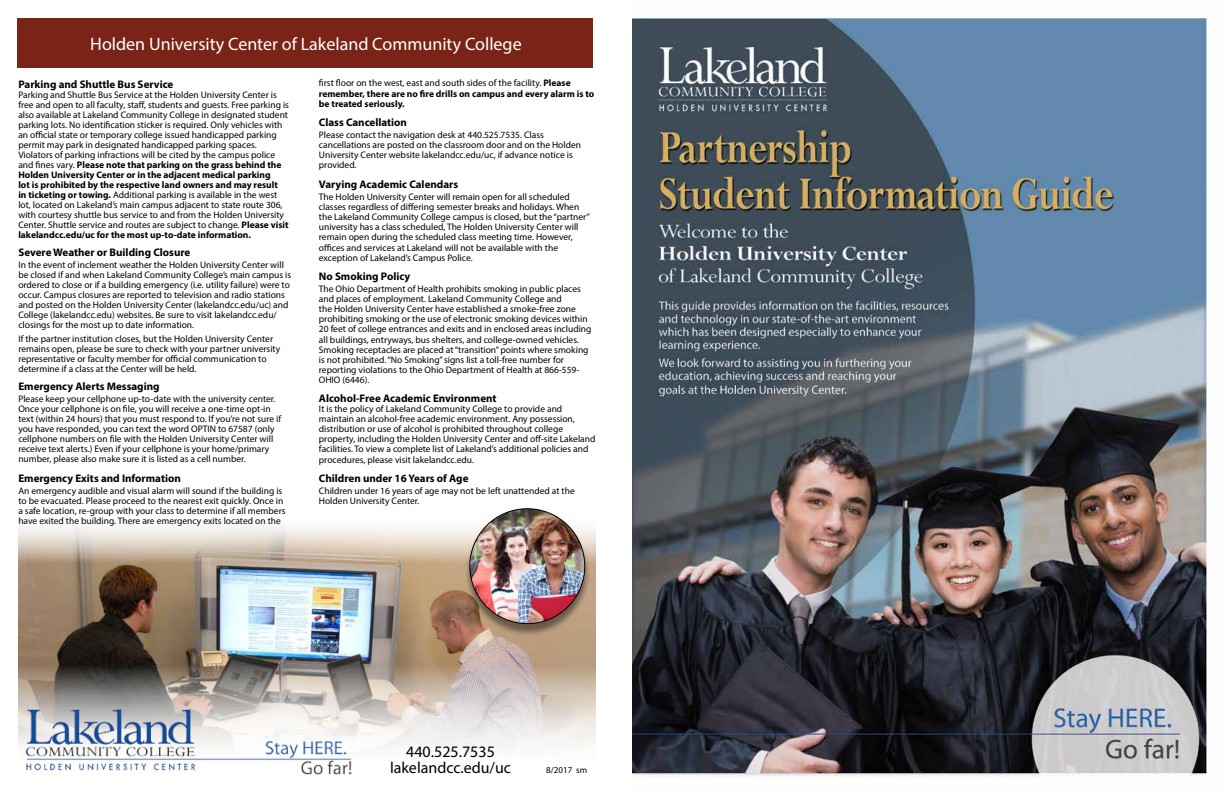
<style>
.page{position:relative;width:1224px;height:792px;background:#fff}
.page>*{position:absolute;margin:0;border:0;box-sizing:border-box;transform-origin:0 0}
.t1{font:18px "Myriad Pro";color:#fff}
.t2{font:16px/16px "Myriad Pro";color:#000;text-align:center}
.t3{font:700 11px "Myriad Pro";color:#000}
.t4{font:9.5px/10px "Myriad Pro";color:#000}
.t5{font:700 9.5px/10px "Myriad Pro";color:#000}
.t6{font:9px "Myriad Pro";color:#000}
.s1{font-weight:700}
.s2{font-weight:400}
</style>
<div class="page">
<div style="left:17px;top:18px;width:576px;height:50px;background:#792416"></div>
<img style="left:632px;top:16px;width:575px;height:761px">
<img style="left:18px;top:526px;width:578px;height:221px">
<div style="left:464px;top:510px;width:127px;height:127px;background:#000;opacity:.44"></div>
<img style="left:470px;top:509px;width:115px;height:115px;border-radius:57px">
<img style="left:22px;top:703px;width:333px;height:72px">
<h1 class="t1" style="left:90px;top:33px;width:433px">Holden University Center of Lakeland Community College</h1>
<p class="t3" style="left:18px;top:77px;width:156px">Parking and Shuttle Bus Service</p>
<p class="t4" style="left:18px;top:89px;width:272px">Parking and Shuttle Bus Service at the Holden University Center is free and open to all faculty, staff, students and guests. Free parking is also available at Lakeland Community College in designated student parking lots. No identification sticker is required. Only vehicles with an official state or temporary college issued handicapped parking permit may park in designated handicapped parking spaces.<br>Violators of parking infractions will be cited by the campus police and fines vary. <span class="s1">Please note that parking on the grass behind the Holden University Center or in the adjacent medical parking<br>lot is prohibited by the respective land owners and may result<br>in ticketing or towing.</span> Additional parking is available in the west lot, located on Lakeland’s main campus adjacent to state route 306, with courtesy shuttle bus service to and from the Holden University Center. Shuttle service and routes are subject to change. <span class="s1">Please visit lakelandcc.edu/uc for the most up-to-date information.</span></p>
<p class="t3" style="left:18px;top:245px;width:173px">Severe Weather or Building Closure</p>
<p class="t4" style="left:18px;top:259px;width:274px">In the event of inclement weather the Holden University Center will be closed if and when Lakeland Community College’s main campus is ordered to close or if a building emergency (i.e. utility failure) were to occur. Campus closures are reported to television and radio stations and posted on the Holden University Center (lakelandcc.edu/uc) and College (lakelandcc.edu) websites. Be sure to visit lakelandcc.edu/ closings for the most up to date information.</p>
<p class="t4" style="left:18px;top:333px;width:263px">If the partner institution closes, but the Holden University Center remains open, please be sure to check with your partner university representative or faculty member for official communication to determine if a class at the Center will be held.</p>
<p class="t3" style="left:18px;top:379px;width:143px">Emergency Alerts Messaging</p>
<p class="t4" style="left:18px;top:393px;width:264px">Please keep your cellphone up-to-date with the university center.<br>Once your cellphone is on file, you will receive a one-time opt-in text (within 24 hours) that you must respond to. If you’re not sure if you have responded, you can text the word OPTIN to 67587 (only cellphone numbers on file with the Holden University Center will receive text alerts.) Even if your cellphone is your home/primary number, please also make sure it is listed as a cell number.</p>
<p class="t3" style="left:18px;top:471px;width:164px">Emergency Exits and Information</p>
<p class="t4" style="left:18px;top:485px;width:269px">An emergency audible and visual alarm will sound if the building is to be evacuated. Please proceed to the nearest exit quickly. Once in a safe location, re-group with your class to determine if all members have exited the building. There are emergency exits located on the</p>
<p class="t5" style="left:319px;top:78px;width:277px"><span class="s2">first floor on the west, east and south sides of the facility.</span> Please remember, there are no fire drills on campus and every alarm is to be treated seriously.</p>
<p class="t3" style="left:319px;top:116px;width:90px">Class Cancellation</p>
<p class="t4" style="left:319px;top:130px;width:264px">Please contact the navigation desk at 440.525.7535. Class cancellations are posted on the classroom door and on the Holden University Center website lakelandcc.edu/uc, if advance notice is provided.</p>
<p class="t3" style="left:319px;top:178px;width:141px">Varying Academic Calendars</p>
<p class="t4" style="left:319px;top:192px;width:273px">The Holden University Center will remain open for all scheduled classes regardless of differing semester breaks and holidays. When the Lakeland Community College campus is closed, but the “partner” university has a class scheduled, The Holden University Center will remain open during the scheduled class meeting time. However, offices and services at Lakeland will not be available with the exception of Lakeland’s Campus Police.</p>
<p class="t3" style="left:319px;top:270px;width:93px">No Smoking Policy</p>
<p class="t4" style="left:319px;top:284px;width:274px">The Ohio Department of Health prohibits smoking in public places and places of employment. Lakeland Community College and<br>the Holden University Center have established a smoke-free zone prohibiting smoking or the use of electronic smoking devices within 20 feet of college entrances and exits and in enclosed areas including all buildings, entryways, bus shelters, and college-owned vehicles.<br>Smoking receptacles are placed at “transition” points where smoking is not prohibited. “No Smoking” signs list a toll-free number for reporting violations to the Ohio Department of Health at 866-559- OHIO (6446).</p>
<p class="t3" style="left:319px;top:392px;width:179px">Alcohol-Free Academic Environment</p>
<p class="t4" style="left:319px;top:404px;width:278px">It is the policy of Lakeland Community College to provide and maintain an alcohol-free academic environment. Any possession, distribution or use of alcohol is prohibited throughout college property, including the Holden University Center and off-site Lakeland facilities. To view a complete list of Lakeland’s additional policies and procedures, please visit lakelandcc.edu.</p>
<p class="t3" style="left:319px;top:472px;width:151px">Children under 16 Years of Age</p>
<p class="t4" style="left:319px;top:486px;width:257px">Children under 16 years of age may not be left unattended at the<br>Holden University Center.</p>
<h2 class="t2" style="left:390px;top:744px;width:123px">440.525.7535 lakelandcc.edu/uc</h2>
<p class="t6" style="left:546px;top:765px;width:43px">8/2017 sm</p>
</div>
